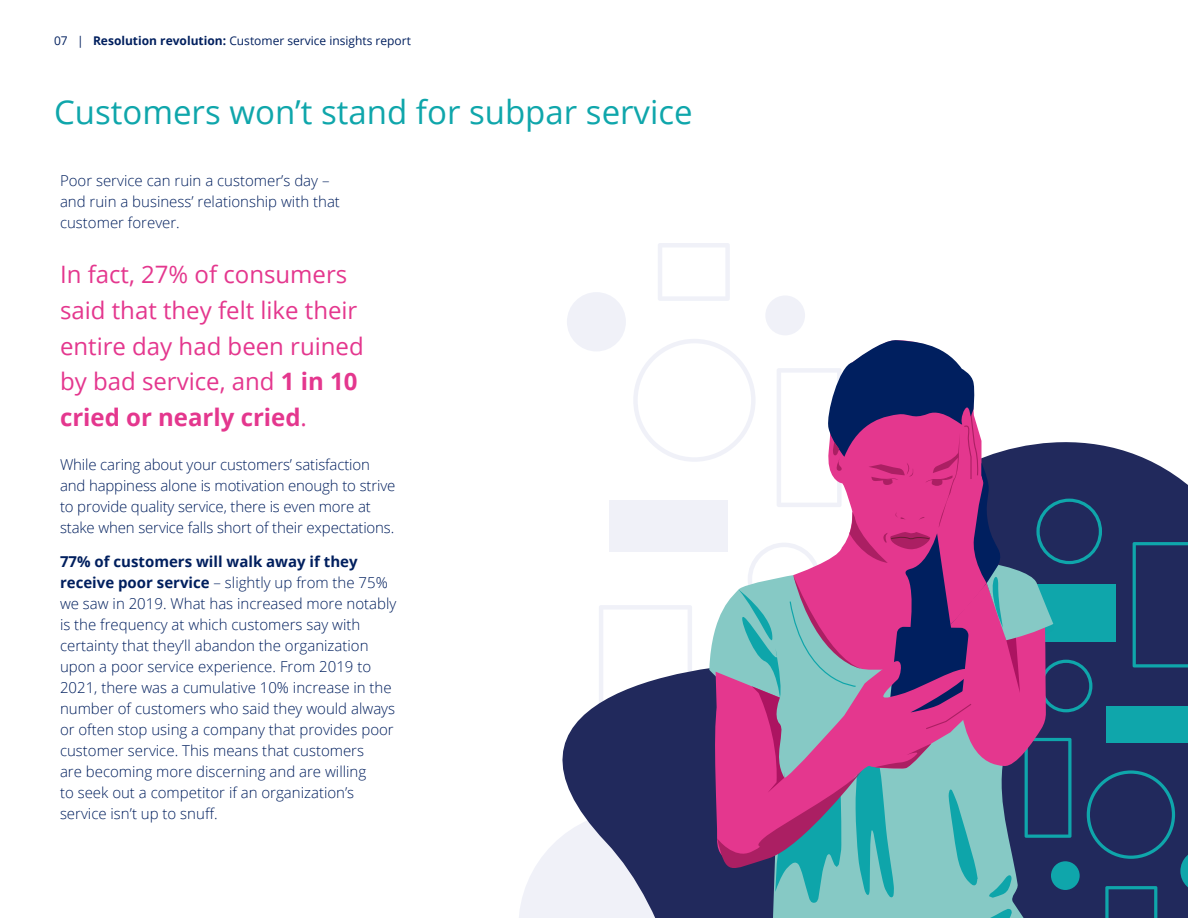
<style>
.page{position:relative;width:1188px;height:918px;background:#fff}
.page>*{position:absolute;margin:0;border:0;box-sizing:border-box;transform-origin:0 0}
.t1{font:33px "Open Sans";color:#0fa6ab}
.t2{font:24px/35.7px "Open Sans";color:#e4378e}
.t3{font:300 15px/21px "Open Sans";color:#001f5e}
.t4{font:12px "Open Sans";color:#001f5e}
.s1{font-weight:700}
</style>
<div class="page">
<div style="left:765px;top:295px;width:40px;height:40px;background:#f0f1f8;border-radius:50%"></div>
<div style="left:567px;top:292px;width:59px;height:59px;background:#f0f1f8;border-radius:50%"></div>
<svg style="left:658px;top:243px;width:72px;height:58px"></svg>
<svg style="left:519px;top:339px;width:669px;height:579px"></svg>
<p class="t4" style="left:54px;top:33px;width:358px">07 | <span class="s1">Resolution revolution:</span> Customer service insights report</p>
<h1 class="t1" style="left:54px;top:90px;width:640px">Customers won’t stand for subpar service</h1>
<p class="t3" style="left:60px;top:170px;width:281px">Poor service can ruin a customer’s day – and ruin a business’ relationship with that customer forever.</p>
<h2 class="t2" style="left:60px;top:256px;width:305px">In fact, 27% of consumers said that they felt like their entire day had been ruined by bad service, and <span class="s1">1 in 10 cried or nearly cried</span>.</h2>
<p class="t3" style="left:60px;top:453px;width:337px">While caring about your customers’ satisfaction and happiness alone is motivation enough to strive to provide quality service, there is even more at stake when service falls short of their expectations.</p>
<p class="t3" style="left:60px;top:551px;width:338px"><span class="s1">77% of customers will walk away if they receive poor service</span> – slightly up from the 75% we saw in 2019. What has increased more notably is the frequency at which customers say with certainty that they’ll abandon the organization upon a poor service experience. From 2019 to 2021, there was a cumulative 10% increase in the number of customers who said they would always or often stop using a company that provides poor customer service. This means that customers<br>are becoming more discerning and are willing<br>to seek out a competitor if an organization’s service isn’t up to snuff.</p>
</div>
